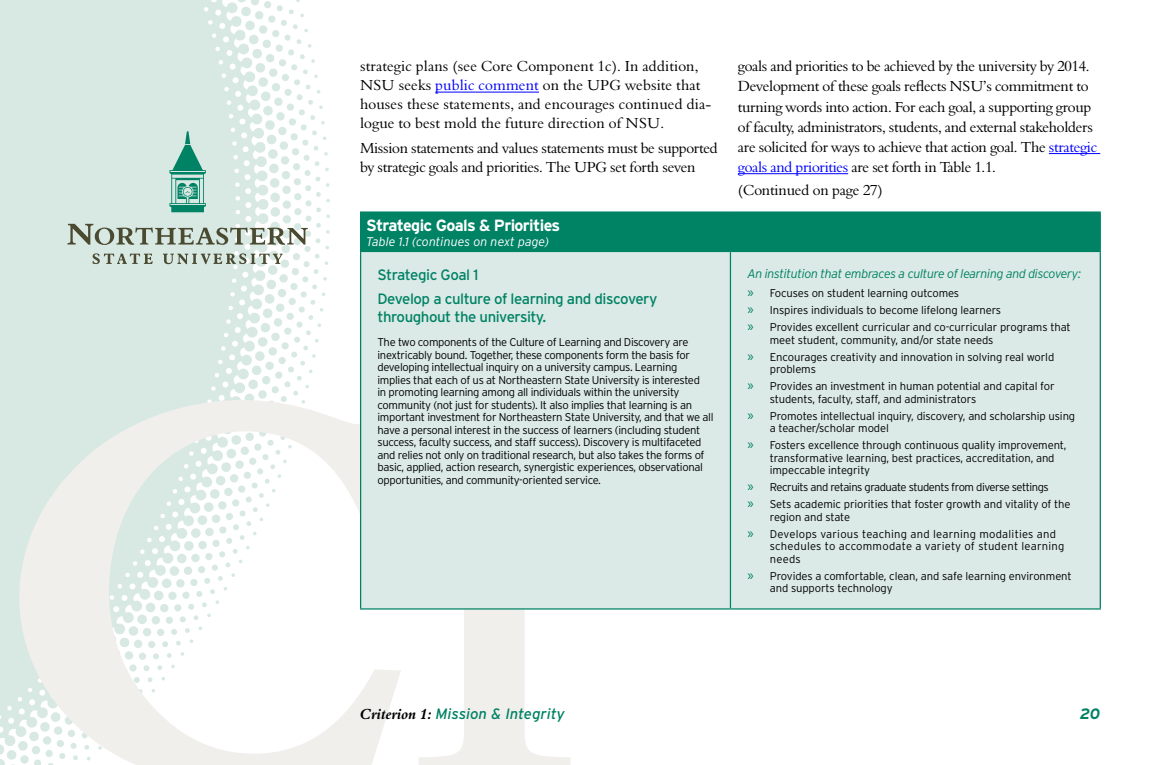
<style>
.page{position:relative;width:1170px;height:765px;background:#fff}
.page>*{position:absolute;margin:0;border:0;box-sizing:border-box;transform-origin:0 0}
.Table{font:700 16.25px "Interstate";letter-spacing:-.04em;color:#fff}
.Body{font:15px/20.1px "Aldine 401 BT Roman A";letter-spacing:-.02em;color:#000}
.Body-2{font:15px/19px "Aldine 401 BT Roman A";letter-spacing:.01em;color:#000}
.Table-2{font:15px/18px "Interstate";letter-spacing:-.03em;color:#008265}
.t1{font:italic 15px "Interstate";color:#008265}
.t2{font:italic 700 15px "Interstate";color:#008265}
.Body-3{font:italic 300 12.5px "Interstate";letter-spacing:-.03em;color:#008265}
.Table-3{font:italic 300 12.5px "Interstate";color:#fff}
.Body-4{font:300 11.25px/12.5px "Interstate";letter-spacing:-.03em;color:#000}
.Table_List{font:300 11.25px/12.5px "Interstate";letter-spacing:-.01em;color:#000}
.Table_List-2{font:300 11.25px/12.5px "Interstate";letter-spacing:.02em;color:#000}
.Table_List-3{font:300 11.25px "Interstate";letter-spacing:-.04em;color:#000}
.s1{color:#00f}
.s2{font-family:"Myriad Pro";font-weight:400;font-size:15px;color:#008265}
.s3{font-family:"Aldine 401 BT Bold Italic A";font-style:normal;color:#000}
</style>
<div class="page">
<svg style="left:0;top:0;width:330px;height:765px;fill:#d8e9e4"></svg>
<svg style="left:19px;top:400px;width:551px;height:365px"></svg>
<svg style="left:169px;top:131px;width:37px;height:81px;background:#7ebeaf"></svg>
<svg style="left:68px;top:224px;width:240px;height:21px;background:#aeb8ad"></svg>
<svg style="left:93px;top:253px;width:60px;height:11px"></svg>
<svg style="left:163px;top:253px;width:120px;height:11px"></svg>
<hr style="left:435px;top:92px;width:104px;height:1px;background:#00f">
<hr style="left:1049px;top:153px;width:51px;height:1px;background:#00f">
<hr style="left:738px;top:173px;width:110px;height:1px;background:#00f">
<div style="left:361px;top:212px;width:739px;height:39px;background:#008265"></div>
<div style="left:361px;top:252px;width:739px;height:356px;background:#dbeae6"></div>
<hr style="left:360px;top:252px;width:1px;height:356px;background:#008265">
<hr style="left:730px;top:252px;width:1px;height:356px;background:#008265">
<hr style="left:1100px;top:252px;width:1px;height:356px;background:#008265">
<hr style="left:360px;top:608px;width:370px;height:2px;background:#008265">
<hr style="left:730px;top:608px;width:371px;height:2px;background:#008265">
<hr style="left:360px;top:211px;width:370px;height:2px;background:#008265">
<hr style="left:360px;top:213px;width:1px;height:38px;background:#008265">
<hr style="left:730px;top:211px;width:371px;height:2px;background:#008265">
<hr style="left:1100px;top:213px;width:1px;height:38px;background:#008265">
<hr style="left:360px;top:251px;width:370px;height:1px;background:#008265">
<hr style="left:730px;top:251px;width:371px;height:1px;background:#008265">
<p class="Body-2" style="left:360px;top:57px;width:353px">strategic plans (see Core Component 1c). In addition, NSU seeks <span class="s1">public comment</span> on the UPG website that houses these statements, and encourages continued dia&shy;logue to best mold the future direction of NSU.</p>
<p class="Body" style="left:360px;top:138px;width:359px;line-height:19px">Mission statements and values statements must be supported by strategic goals and priorities. The UPG set forth seven</p>
<p class="Table" style="left:366px;top:216px;width:196px">Strategic Goals &amp; Priorities</p>
<p class="Table-3" style="left:366px;top:234px;width:184px">Table 1.1 (continues on next page)</p>
<p class="Table-2" style="left:378px;top:266px;width:102px">Strategic Goal 1</p>
<p class="Table-2" style="left:378px;top:290px;width:281px">Develop a culture of learning and discovery throughout the university.</p>
<p class="Body-4" style="left:378px;top:336px;width:338px">The two components of the Culture of Learning and Discovery are inextricably bound. Together, these components form the basis for developing intellectual inquiry on a university campus. Learning implies that each of us at Northeastern State University is interested<br>in promoting learning among all individuals within the university community (not just for students). It also implies that learning is an important investment for Northeastern State University, and that we all have a personal interest in the success of learners (including student success, faculty success, and staff success). Discovery is multifaceted and relies not only on traditional research, but also takes the forms of basic, applied, action research, synergistic experiences, observational opportunities, and community-oriented service.</p>
<p class="Body" style="left:738px;top:56px;width:361px">goals and priorities to be achieved by the university by 2014.<br>Development of these goals reflects NSU’s commitment to turning words into action. For each goal, a supporting group of faculty, administrators, students, and external stakeholders are solicited for ways to achieve that action goal. The <span class="s1">strategic goals and priorities</span> are set forth in Table 1.1.</p>
<p class="Body" style="left:738px;top:179px;width:146px">(Continued on page 27)</p>
<p class="Body-3" style="left:747px;top:266px;width:335px">An institution that embraces a culture of learning and discovery:</p>
<p class="Table_List" style="left:747px;top:287px;width:213px"><span class="s2">»</span> Focuses on student learning outcomes</p>
<p class="Table_List" style="left:747px;top:304px;width:255px"><span class="s2">»</span> Inspires individuals to become lifelong learners</p>
<p class="Table_List" style="left:770px;top:321px;width:302px;text-indent:-22px"><span class="s2">»</span> Provides excellent curricular and co-curricular programs that meet student, community, and/or state needs</p>
<p class="Table_List" style="left:770px;top:350px;width:286px;text-indent:-22px"><span class="s2">»</span> Encourages creativity and innovation in solving real world problems</p>
<p class="Table_List" style="left:770px;top:380px;width:286px;text-indent:-22px"><span class="s2">»</span> Provides an investment in human potential and capital for students, faculty, staff, and administrators</p>
<p class="Table_List" style="left:770px;top:409px;width:307px;text-indent:-22px"><span class="s2">»</span> Promotes intellectual inquiry, discovery, and scholarship using a teacher/scholar model</p>
<p class="Table_List" style="left:770px;top:439px;width:298px;text-indent:-22px"><span class="s2">»</span> Fosters excellence through continuous quality improvement, transformative learning, best practices, accreditation, and impeccable integrity</p>
<p class="Table_List-3" style="left:747px;top:481px;width:303px"><span class="s2">»</span> Recruits and retains graduate students from diverse settings</p>
<p class="Table_List" style="left:770px;top:498px;width:302px;text-indent:-22px"><span class="s2">»</span> Sets academic priorities that foster growth and vitality of the region and state</p>
<p class="Table_List-2" style="left:770px;top:527px;width:296px;text-indent:-22px"><span class="s2">»</span> Develops various teaching and learning modalities and schedules to accommodate a variety of student learning needs</p>
<p class="Table_List" style="left:770px;top:569px;width:303px;text-indent:-22px"><span class="s2">»</span> Provides a comfortable, clean, and safe learning environment and supports technology</p>
<h2 class="t1" style="left:360px;top:704px;width:206px"><span class="s3">Criterion 1:</span> Mission &amp; Integrity</h2>
<h2 class="t2" style="left:1080px;top:704px;width:22px">20</h2>
</div>
